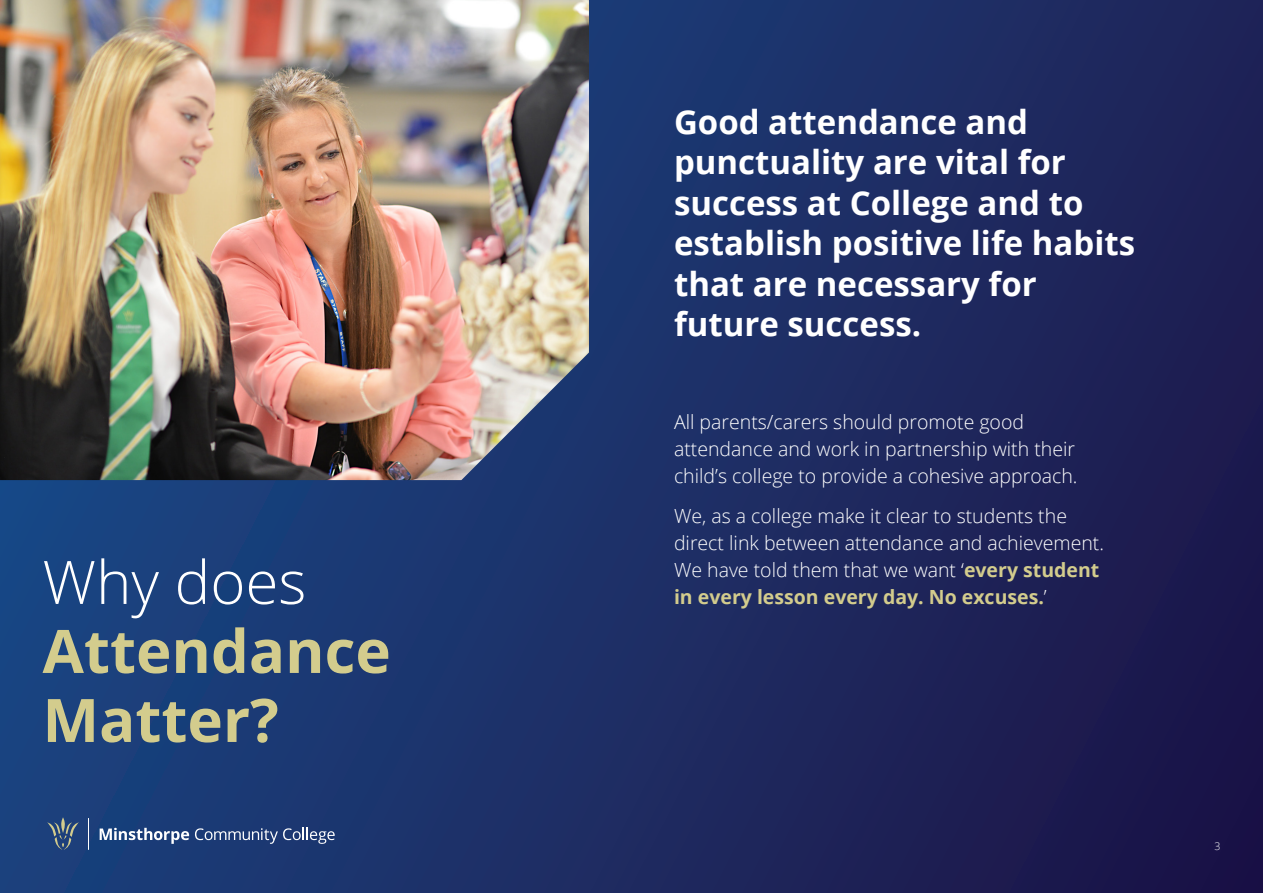
<style>
.page{position:relative;width:1263px;height:893px;background:#fff}
.page>*{position:absolute;margin:0;border:0;box-sizing:border-box;transform-origin:0 0}
.t1{font:700 60px/69px "Open Sans";color:#d3cc8d}
.t2{font:300 60px "Open Sans";color:#fff}
.t3{font:700 33px/40.5px "Open Sans";color:#fff}
.t4{font:300 19.5px/27px "Open Sans";color:#fff}
.t5{font:700 19.5px "Open Sans";color:#d3cc8d}
.t6{font:300 10.5px "Open Sans";color:#fff}
.s1{font-weight:700;color:#d3cc8d}
.s2{font-weight:300;color:#fff}
</style>
<div class="page">
<div style="left:0;top:0;width:1263px;height:893px;background:linear-gradient(to right,#1a4481,#1e1b4e)"></div>
<img style="left:0;top:0;width:589px;height:480px">
<svg style="left:47px;top:817px;width:32px;height:33px"></svg>
<svg style="left:100px;top:828px;width:89px;height:16px"></svg>
<svg style="left:195px;top:828px;width:140px;height:16px"></svg>
<hr style="left:88px;top:818px;width:1px;height:32px;background:#fff">
<p class="t2" style="left:43px;top:541px;width:265px">Why does</p>
<p class="t1" style="left:43px;top:615px;width:350px">Attendance<br>Matter?</p>
<p class="t3" style="left:674px;top:101px;width:463px">Good attendance and punctuality are vital for success at College and to establish positive life habits that are necessary for future success.</p>
<p class="t4" style="left:674px;top:408px;width:405px">All parents/carers should promote good attendance and work in partnership with their child’s college to provide a cohesive approach.</p>
<p class="t4" style="left:674px;top:502px;width:431px">We, as a college make it clear to students the direct link between attendance and achievement.<br>We have told them that we want ‘<span class="s1">every student</span></p>
<p class="t5" style="left:674px;top:583px;width:374px">in every lesson every day. No excuses.<span class="s2">’</span></p>
<p class="t6" style="left:1214px;top:839px;width:7px">3</p>
</div>
